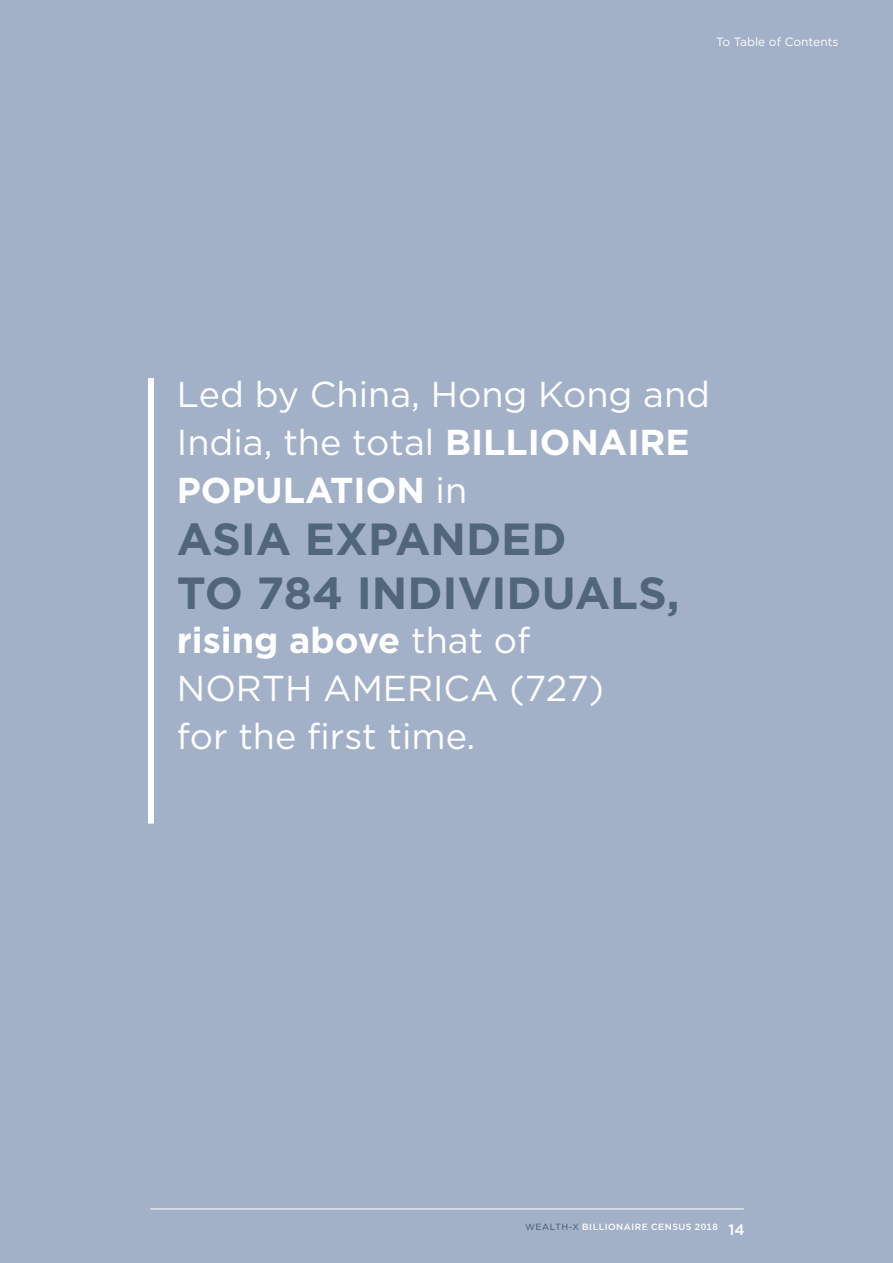
<style>
.page{position:relative;width:893px;height:1263px;background:#a3b1c8}
.page>*{position:absolute;margin:0;border:0;box-sizing:border-box;transform-origin:0 0}
.Data_Callout{font:700 45px/54px "Gotham";color:#516679}
.Data_Callout-2{font:36px/48px "Gotham";color:#fff}
.t1{font:500 15px "Gotham";color:#fff}
.t2{font:12px "Gotham";color:#fff}
.t3{font:500 9px "Gotham";letter-spacing:.055em;color:#fff}
.s1{font-weight:700}
.s2{font-weight:400;color:#3d556b}
.s3{font-weight:400;color:#3e556a}
</style>
<div class="page">
<hr style="left:150px;top:1209px;width:594px;height:1px;background:#fff">
<div style="left:148px;top:378px;width:6px;height:446px;background:#fff"></div>
<p class="t2" style="left:716px;top:34px;width:124px">To Table of Contents</p>
<p class="Data_Callout-2" style="left:177px;top:369px;width:535px">Led by China, Hong Kong and<br>India, the total <span class="s1">BILLIONAIRE<br>POPULATION</span> in</p>
<p class="Data_Callout" style="left:177px;top:512px;width:504px">ASIA EXPANDED<br>TO 784 INDIVIDUALS,</p>
<p class="Data_Callout-2" style="left:177px;top:615px;width:429px"><span class="s1">rising above</span> that of<br>NORTH AMERICA (727) for the first time.</p>
<p class="t3" style="left:525px;top:1221px;width:194px"><span class="s2">WEALTH-</span><span class="s3">X</span> BILLIONAIRE CENSUS 2018</p>
<p class="t1" style="left:729px;top:1219px;width:18px">14</p>
</div>
